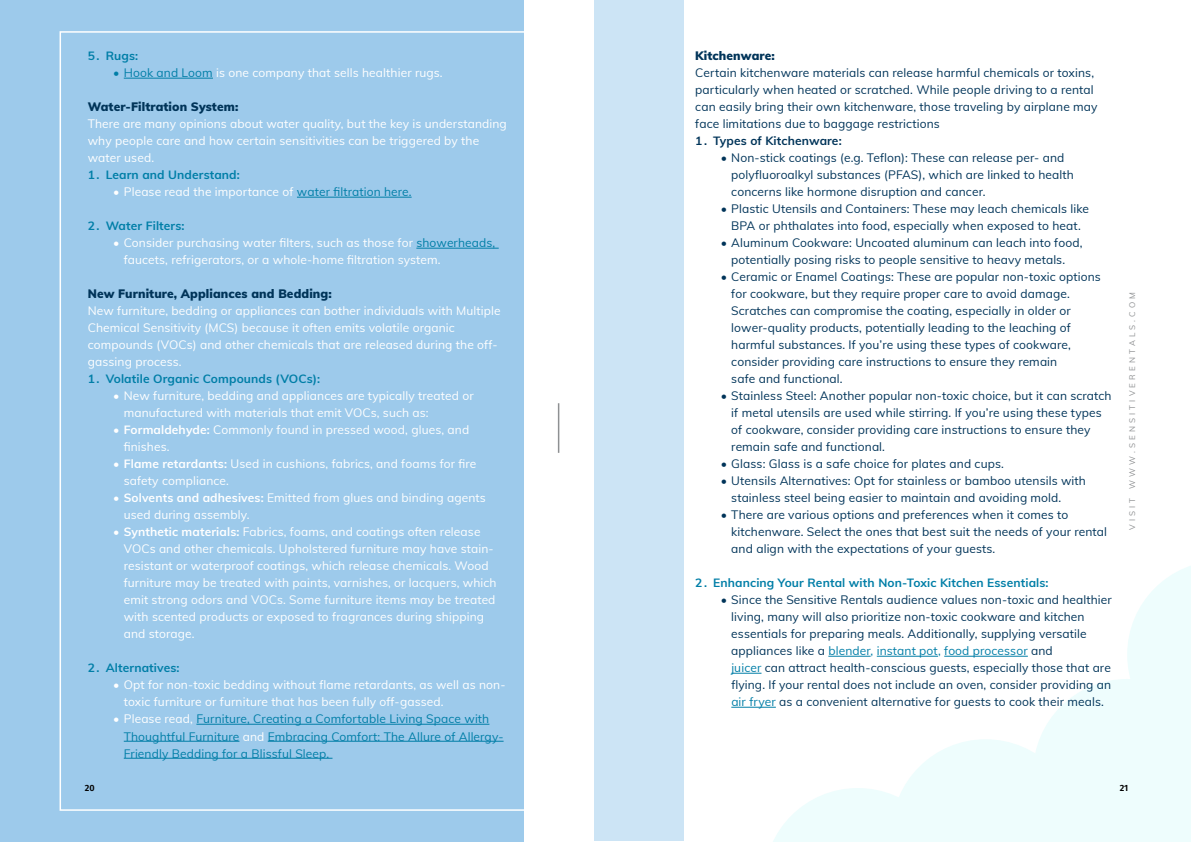
<style>
.page{position:relative;width:1191px;height:842px;background:#fff}
.page>*{position:absolute;margin:0;border:0;box-sizing:border-box;transform-origin:0 0}
.t1{font:12px/17px "Muli";letter-spacing:.01em;color:#003459}
.t2{font:12px/17px "Muli";letter-spacing:.01em;color:#fff}
.t3{font:12px/17px "Muli";letter-spacing:.01em;color:#007ea7}
.t4{font:700 12px "Muli";letter-spacing:.01em;color:#007ea7}
.t5{font:900 12px "Muli";letter-spacing:.01em;color:#003459}
.t6{font:700 12px "Muli";letter-spacing:.01em;color:#003459}
.t7{font:600 9px "Fira Sans";color:#000}
.t8{font:8px "Muli";letter-spacing:.4em;color:#8e9092}
.s1{font-weight:900;color:#007ea7}
.s2{color:#007ea7}
.s3{font-weight:900}
.s4{font-weight:700}
.s5{font-weight:900;color:#fff}
.s6{color:#fff}
</style>
<div class="page">
<div style="left:0;top:0;width:523px;height:842px;background:#9dcaeb"></div>
<hr style="left:558px;top:403px;width:1px;height:50px;background:#8e9092">
<svg style="left:763px;top:566px;width:428px;height:276px"></svg>
<div style="left:594px;top:0;width:89px;height:840px;background:#cce4f5"></div>
<hr style="left:828px;top:656px;width:42px;height:1px;background:#007ea7">
<hr style="left:876px;top:656px;width:62px;height:1px;background:#007ea7">
<hr style="left:944px;top:656px;width:83px;height:1px;background:#007ea7">
<hr style="left:731px;top:673px;width:30px;height:1px;background:#007ea7">
<hr style="left:731px;top:707px;width:45px;height:1px;background:#007ea7">
<hr style="left:124px;top:78px;width:89px;height:1px;background:#007ea7">
<hr style="left:297px;top:197px;width:114px;height:1px;background:#007ea7">
<hr style="left:416px;top:248px;width:83px;height:1px;background:#007ea7">
<hr style="left:196px;top:724px;width:293px;height:1px;background:#007ea7">
<hr style="left:124px;top:741px;width:115px;height:1px;background:#007ea7">
<hr style="left:268px;top:741px;width:235px;height:1px;background:#007ea7">
<hr style="left:124px;top:758px;width:208px;height:1px;background:#007ea7">
<p class="t4" style="left:88px;top:47px;width:52px">5. Rugs:</p>
<p class="t2" style="left:113px;top:64px;width:331px"><span class="s1">•</span> <span class="s2">Hook and Loom</span> is one company that sells healthier rugs.</p>
<p class="t5" style="left:88px;top:98px;width:152px">Water-Filtration System:</p>
<p class="t2" style="left:88px;top:115px;width:420px">There are many opinions about water quality, but the key is understanding why people care and how certain sensitivities can be triggered by the water used.</p>
<p class="t4" style="left:88px;top:166px;width:154px">1. Learn and Understand:</p>
<p class="t2" style="left:113px;top:183px;width:300px"><span class="s3">•</span> Please read the importance of <span class="s2">water filtration here.</span></p>
<p class="t4" style="left:88px;top:217px;width:98px">2. Water Filters:</p>
<p class="t2" style="left:124px;top:234px;width:373px;text-indent:-10px"><span class="s3">•</span> Consider purchasing water filters, such as those for <span class="s2">showerheads, </span>faucets, refrigerators, or a whole-home filtration system.</p>
<p class="t5" style="left:88px;top:285px;width:245px">New Furniture, Appliances and Bedding:</p>
<p class="t2" style="left:88px;top:302px;width:414px">New furniture, bedding or appliances can bother individuals with Multiple Chemical Sensitivity (MCS) because it often emits volatile organic compounds (VOCs) and other chemicals that are released during the off&shy;gassing process.</p>
<p class="t4" style="left:88px;top:370px;width:234px">1. Volatile Organic Compounds (VOCs):</p>
<p class="t2" style="left:124px;top:387px;width:351px;text-indent:-10px"><span class="s3">•</span> New furniture, bedding and appliances are typically treated or manufactured with materials that emit VOCs, such as:</p>
<p class="t2" style="left:124px;top:421px;width:347px;text-indent:-10px"><span class="s4">• Formaldehyde:</span> Commonly found in pressed wood, glues, and finishes.</p>
<p class="t2" style="left:124px;top:455px;width:354px;text-indent:-10px"><span class="s4">• Flame retardants:</span> Used in cushions, fabrics, and foams for fire safety compliance.</p>
<p class="t2" style="left:124px;top:489px;width:364px;text-indent:-10px"><span class="s4">• Solvents and adhesives:</span> Emitted from glues and binding agents used during assembly.</p>
<p class="t2" style="left:124px;top:523px;width:374px;text-indent:-10px"><span class="s4">• Synthetic materials:</span> Fabrics, foams, and coatings often release VOCs and other chemicals. Upholstered furniture may have stain&shy;resistant or waterproof coatings, which release chemicals. Wood furniture may be treated with paints, varnishes, or lacquers, which emit strong odors and VOCs. Some furniture items may be treated with scented products or exposed to fragrances during shipping and storage.</p>
<p class="t4" style="left:88px;top:659px;width:93px">2. Alternatives:</p>
<p class="t2" style="left:124px;top:676px;width:383px;text-indent:-10px"><span class="s3">•</span> Opt for non-toxic bedding without flame retardants, as well as non&shy;toxic furniture or furniture that has been fully off-gassed.</p>
<p class="t3" style="left:124px;top:710px;width:381px;text-indent:-10px"><span class="s5">•</span> <span class="s6">Please read,</span> Furniture, Creating a Comfortable Living Space with<br>Thoughtful Furniture <span class="s6">and</span> Embracing Comfort: The Allure of Allergy-<br>Friendly Bedding for a Blissful Sleep.</p>
<p class="t5" style="left:695px;top:47px;width:81px">Kitchenware:</p>
<p class="t1" style="left:695px;top:64px;width:404px">Certain kitchenware materials can release harmful chemicals or toxins, particularly when heated or scratched. While people driving to a rental can easily bring their own kitchenware, those traveling by airplane may face limitations due to baggage restrictions</p>
<p class="t6" style="left:695px;top:132px;width:148px">1. Types of Kitchenware:</p>
<p class="t1" style="left:731px;top:149px;width:344px;text-indent:-10px"><span class="s3">•</span> Non-stick coatings (e.g. Teflon): These can release per- and polyfluoroalkyl substances (PFAS), which are linked to health concerns like hormone disruption and cancer.</p>
<p class="t1" style="left:721px;top:200px;width:370px;text-align:center"><span class="s3">•</span> Plastic Utensils and Containers: These may leach chemicals like<br>BPA or phthalates into food, especially when exposed to heat.</p>
<p class="t1" style="left:721px;top:234px;width:363px;text-align:center"><span class="s3">•</span> Aluminum Cookware: Uncoated aluminum can leach into food, potentially posing risks to people sensitive to heavy metals.</p>
<p class="t1" style="left:731px;top:268px;width:371px;text-indent:-10px"><span class="s3">•</span> Ceramic or Enamel Coatings: These are popular non-toxic options for cookware, but they require proper care to avoid damage.<br>Scratches can compromise the coating, especially in older or lower-quality products, potentially leading to the leaching of harmful substances. If you’re using these types of cookware, consider providing care instructions to ensure they remain<br>safe and functional.</p>
<p class="t1" style="left:731px;top:387px;width:382px;text-indent:-10px"><span class="s3">•</span> Stainless Steel: Another popular non-toxic choice, but it can scratch if metal utensils are used while stirring. If you’re using these types of cookware, consider providing care instructions to ensure they remain safe and functional.</p>
<p class="t1" style="left:721px;top:455px;width:284px"><span class="s3">•</span> Glass: Glass is a safe choice for plates and cups.</p>
<p class="t1" style="left:731px;top:472px;width:356px;text-indent:-10px"><span class="s3">•</span> Utensils Alternatives: Opt for stainless or bamboo utensils with stainless steel being easier to maintain and avoiding mold.</p>
<p class="t1" style="left:731px;top:506px;width:377px;text-indent:-10px"><span class="s3">•</span> There are various options and preferences when it comes to kitchenware. Select the ones that best suit the needs of your rental and align with the expectations of your guests.</p>
<p class="t4" style="left:695px;top:574px;width:355px">2. Enhancing Your Rental with Non-Toxic Kitchen Essentials:</p>
<p class="t1" style="left:731px;top:591px;width:382px;text-indent:-10px"><span class="s3">•</span> Since the Sensitive Rentals audience values non-toxic and healthier living, many will also prioritize non-toxic cookware and kitchen essentials for preparing meals. Additionally, supplying versatile appliances like a <span class="s2">blender, instant pot, food processor</span> and<br><span class="s2">juicer</span> can attract health-conscious guests, especially those that are flying. If your rental does not include an oven, consider providing an <span class="s2">air fryer</span> as a convenient alternative for guests to cook their meals.</p>
<p class="t8" style="left:1126px;top:530px;width:239px;rotate:-90deg">VISIT WWW.SENSITIVERENTALS.COM</p>
<p class="t7" style="left:85px;top:781px;width:11px">20</p>
<p class="t7" style="left:1119px;top:781px;width:10px">21</p>
</div>
